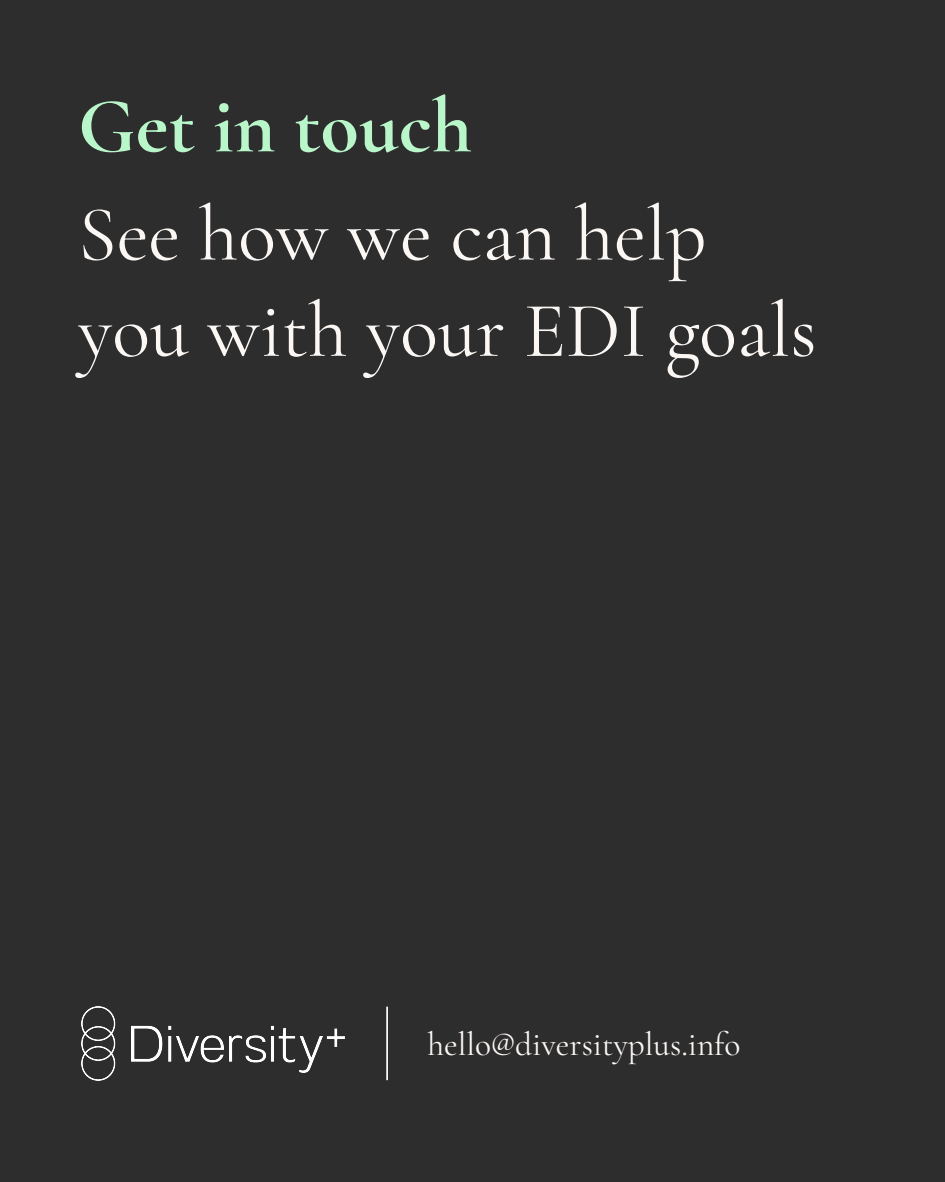
<style>
.page{position:relative;width:945px;height:1182px;background:#fff}
.page>*{position:absolute;margin:0;border:0;box-sizing:border-box;transform-origin:0 0}
.t1{font:78.75px/96.2px "Cormorant Garamond";color:#fbf7f4}
.t2{font:700 78.75px "Cormorant Garamond";color:#b9f6ca}
.t3{font:33.43px "Cormorant Garamond";color:#fbf7f4}
</style>
<div class="page">
<div style="left:0;top:0;width:945px;height:1181px;background:#2d2d2d"></div>
<img style="left:82px;top:1006px;width:263px;height:73px">
<hr style="left:386px;top:1006px;width:2px;height:73px;background:#fbf7f4">
<p class="t2" style="left:78px;top:77px;width:396px">Get in touch</p>
<p class="t1" style="left:78px;top:186px;width:740px">See how we can help you with your EDI goals</p>
<p class="t3" style="left:427px;top:1023px;width:315px">hello@diversityplus.info</p>
</div>
